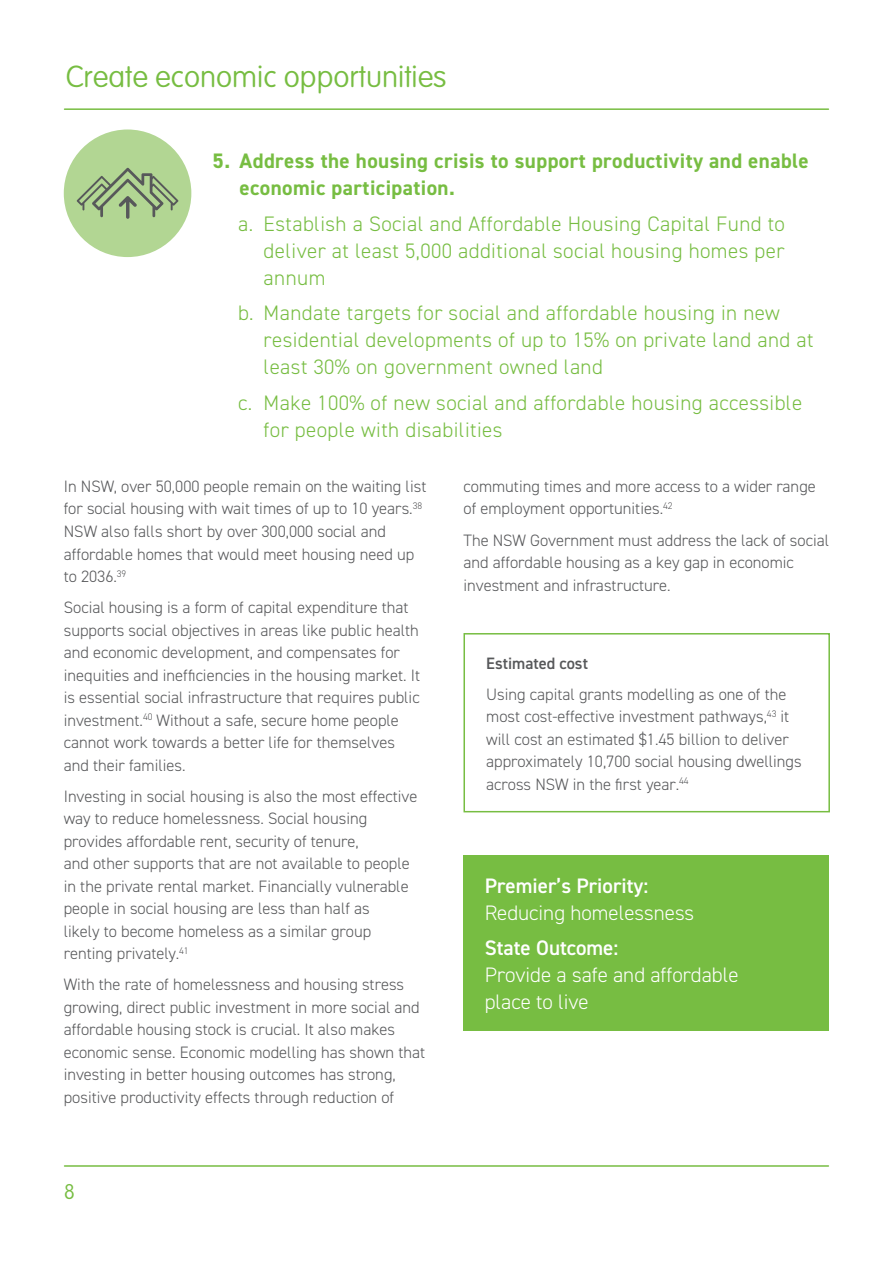
<style>
.page{position:relative;width:893px;height:1263px;background:#fff}
.page>*{position:absolute;margin:0;border:0;box-sizing:border-box;transform-origin:0 0}
.t1{font:100 30px "VAG Rounded Std";color:#77bd42}
.t2{font:300 21px/27px "DIN2014";letter-spacing:.02em;color:#77bd42}
.t3{font:300 21px/27px "DIN2014";color:#fff}
.t4{font:700 21px/27px "DIN2014";letter-spacing:.02em;color:#77bd42}
.t5{font:100 21px "VAG Rounded Std";color:#77bd42}
.t6{font:300 16.5px/22.5px "DIN2014";color:#57585a}
.t7{font:600 16.5px "DIN2014";color:#57585a}
.s1{font-weight:600}
</style>
<div class="page">
<hr style="left:65px;top:1165px;width:763px;height:2px;background:#77bd42">
<hr style="left:65px;top:108px;width:763px;height:2px;background:#77bd42">
<div style="left:463px;top:633px;width:367px;height:179px;border:2px solid #77bd42"></div>
<div style="left:463px;top:855px;width:366px;height:175px;background:#77bd42"></div>
<div style="left:64px;top:129px;width:127px;height:128px;background:#b2d693;border-radius:50%"></div>
<svg style="left:77px;top:168px;width:101px;height:51px"></svg>
<p class="t1" style="left:66px;top:59px;width:382px">Create economic opportunities</p>
<p class="t4" style="left:240px;top:147px;width:571px;text-indent:-27px">5. Address the housing crisis to support productivity and enable economic participation.</p>
<p class="t2" style="left:264px;top:210px;width:523px;text-align:justify;text-indent:-26px">a. Establish a Social and Affordable Housing Capital Fund to deliver at least 5,000 additional social housing homes per annum</p>
<p class="t2" style="left:264px;top:299px;width:551px;text-indent:-26px">b. Mandate targets for social and affordable housing in new residential developments of up to 15% on private land and at least 30% on government owned land</p>
<p class="t2" style="left:264px;top:389px;width:540px;text-indent:-26px">c. Make 100% of new social and affordable housing accessible for people with disabilities</p>
<p class="t6" style="left:64px;top:475px;width:364px">In NSW, over 50,000 people remain on the waiting list for social housing with wait times of up to 10 years.<sup>38<br></sup>NSW also falls short by over 300,000 social and affordable homes that would meet housing need up to 2036.<sup>39</sup></p>
<p class="t6" style="left:64px;top:596px;width:358px">Social housing is a form of capital expenditure that supports social objectives in areas like public health and economic development, and compensates for inequities and inefficiencies in the housing market. It is essential social infrastructure that requires public investment.<sup>40</sup> Without a safe, secure home people cannot work towards a better life for themselves and their families.</p>
<p class="t6" style="left:64px;top:785px;width:355px">Investing in social housing is also the most effective way to reduce homelessness. Social housing provides affordable rent, security of tenure,<br>and other supports that are not available to people in the private rental market. Financially vulnerable people in social housing are less than half as<br>likely to become homeless as a similar group renting privately.<sup>41</sup></p>
<p class="t6" style="left:64px;top:973px;width:363px">With the rate of homelessness and housing stress growing, direct public investment in more social and affordable housing stock is crucial. It also makes economic sense. Economic modelling has shown that investing in better housing outcomes has strong, positive productivity effects through reduction of</p>
<p class="t5" style="left:64px;top:1180px;width:13px">8</p>
<p class="t6" style="left:463px;top:475px;width:354px">commuting times and more access to a wider range of employment opportunities.<sup>42</sup></p>
<p class="t6" style="left:463px;top:529px;width:367px">The NSW Government must address the lack of social and affordable housing as a key gap in economic investment and infrastructure.</p>
<p class="t7" style="left:486px;top:652px;width:103px">Estimated cost</p>
<p class="t6" style="left:486px;top:683px;width:317px">Using capital grants modelling as one of the most cost-effective investment pathways,<sup>43</sup> it will cost an estimated $1.45 billion to deliver approximately 10,700 social housing dwellings across NSW in the first year.<sup>44</sup></p>
<p class="t3" style="left:485px;top:872px;width:211px"><span class="s1">Premier’s Priority:<br></span>Reducing homelessness</p>
<p class="t3" style="left:485px;top:934px;width:255px"><span class="s1">State Outcome:<br></span>Provide a safe and affordable place to live</p>
</div>
